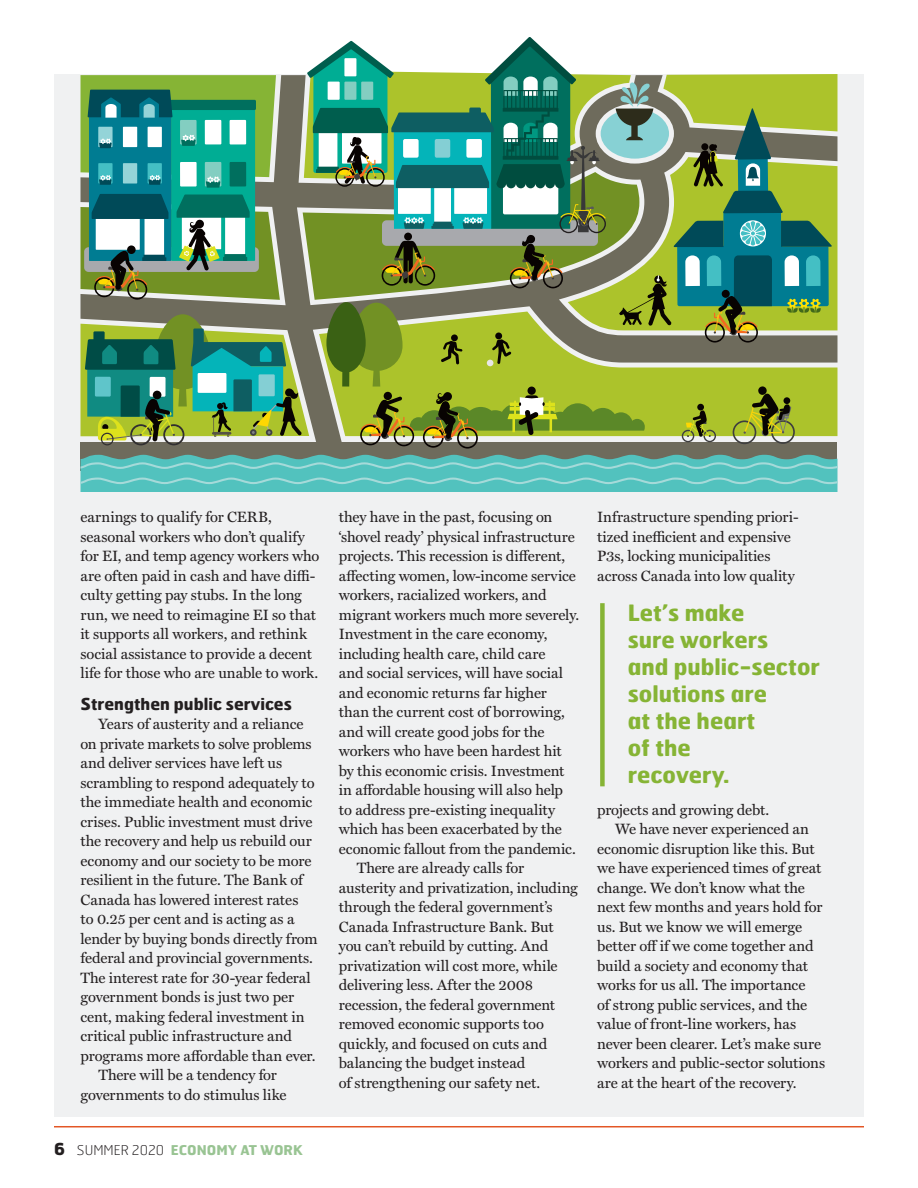
<style>
.page{position:relative;width:918px;height:1188px;background:#fff}
.page>*{position:absolute;margin:0;border:0;box-sizing:border-box;transform-origin:0 0}
.t1{font:700 22.5px/27px "Hermes FB";color:#86b435}
.t2{font:700 16.5px "Hermes FB";color:#231f20}
.t3{font:15px/19.5px "Miller Text";letter-spacing:-.005em;color:#231f20}
.t4{font:700 13.5px "Hermes FB";color:#99c493}
.s1{font-size:16.5px;color:#231f20}
.s2{font-weight:100;color:#231f20}
</style>
<div class="page">
<hr style="left:54px;top:1126px;width:810px;height:1px;background:#e35625">
<div style="left:54px;top:75px;width:810px;height:1042px;background:#f0f1f2"></div>
<div style="left:81px;top:442px;width:756px;height:28px;background:#6e6b5c"></div>
<svg style="left:81px;top:455px;width:756px;height:37px;background:#5dbfbb"></svg>
<svg style="left:81px;top:37px;width:756px;height:412px"></svg>
<div style="left:600px;top:603px;width:5px;height:183px;background:#86b435"></div>
<p class="t3" style="left:81px;top:508px;width:241px">earnings to qualify for CERB, seasonal workers who don’t qualify for EI, and temp agency workers who are often paid in cash and have diffi&shy;culty getting pay stubs. In the long run, we need to reimagine EI so that it supports all workers, and rethink social assistance to provide a decent life for those who are unable to work.</p>
<p class="t2" style="left:81px;top:693px;width:213px">Strengthen public services</p>
<p class="t3" style="left:99px;top:715px;width:207px">Years of austerity and a reliance</p>
<p class="t3" style="left:81px;top:734px;width:233px">on private markets to solve problems</p>
<p class="t3" style="left:81px;top:754px;width:203px">and deliver services have left us</p>
<p class="t3" style="left:81px;top:773px;width:236px">scrambling to respond adequately to</p>
<p class="t3" style="left:81px;top:793px;width:233px">the immediate health and economic</p>
<p class="t3" style="left:81px;top:812px;width:234px">crises. Public investment must drive</p>
<p class="t3" style="left:81px;top:832px;width:233px">the recovery and help us rebuild our</p>
<p class="t3" style="left:81px;top:851px;width:232px">economy and our society to be more</p>
<p class="t3" style="left:81px;top:871px;width:224px">resilient in the future. The Bank of</p>
<p class="t3" style="left:81px;top:890px;width:219px">Canada has lowered interest rates</p>
<p class="t3" style="left:81px;top:910px;width:216px">to 0.25 per cent and is acting as a</p>
<p class="t3" style="left:81px;top:929px;width:239px">lender by buying bonds directly from</p>
<p class="t3" style="left:81px;top:949px;width:234px">federal and provincial governments.</p>
<p class="t3" style="left:81px;top:968px;width:232px">The interest rate for 30-year federal</p>
<p class="t3" style="left:81px;top:988px;width:215px">government bonds is just two per</p>
<p class="t3" style="left:81px;top:1007px;width:226px">cent, making federal investment in</p>
<p class="t3" style="left:81px;top:1027px;width:213px">critical public infrastructure and</p>
<p class="t3" style="left:81px;top:1046px;width:237px">programs more affordable than ever.</p>
<p class="t3" style="left:99px;top:1066px;width:180px">There will be a tendency for</p>
<p class="t3" style="left:81px;top:1085px;width:208px">governments to do stimulus like</p>
<p class="t4" style="left:54px;top:1141px;width:250px"><span class="s1">6</span> <span class="s2">SUMMER 2020</span> ECONOMY AT WORK</p>
<p class="t3" style="left:339px;top:508px;width:215px">they have in the past, focusing on</p>
<p class="t3" style="left:339px;top:527px;width:238px">‘shovel ready’ physical infrastructure</p>
<p class="t3" style="left:339px;top:547px;width:228px">projects. This recession is different,</p>
<p class="t3" style="left:339px;top:566px;width:239px">affecting women, low-income service</p>
<p class="t3" style="left:339px;top:586px;width:209px">workers, racialized workers, and</p>
<p class="t3" style="left:339px;top:605px;width:242px">migrant workers much more severely.</p>
<p class="t3" style="left:339px;top:625px;width:210px">Investment in the care economy,</p>
<p class="t3" style="left:339px;top:644px;width:208px">including health care, child care</p>
<p class="t3" style="left:339px;top:664px;width:226px">and social services, will have social</p>
<p class="t3" style="left:339px;top:683px;width:210px">and economic returns far higher</p>
<p class="t3" style="left:339px;top:703px;width:228px">than the current cost of borrowing,</p>
<p class="t3" style="left:339px;top:722px;width:207px">and will create good jobs for the</p>
<p class="t3" style="left:339px;top:742px;width:225px">workers who have been hardest hit</p>
<p class="t3" style="left:339px;top:761px;width:227px">by this economic crisis. Investment</p>
<p class="t3" style="left:339px;top:781px;width:226px">in affordable housing will also help</p>
<p class="t3" style="left:339px;top:800px;width:218px">to address pre-existing inequality</p>
<p class="t3" style="left:339px;top:820px;width:225px">which has been exacerbated by the</p>
<p class="t3" style="left:339px;top:839px;width:239px">economic fallout from the pandemic.</p>
<p class="t3" style="left:357px;top:859px;width:169px">There are already calls for</p>
<p class="t3" style="left:339px;top:878px;width:241px">austerity and privatization, including</p>
<p class="t3" style="left:339px;top:898px;width:215px">through the federal government’s</p>
<p class="t3" style="left:339px;top:917px;width:217px">Canada Infrastructure Bank. But</p>
<p class="t3" style="left:339px;top:937px;width:211px">you can’t rebuild by cutting. And</p>
<p class="t3" style="left:339px;top:956px;width:220px">privatization will cost more, while</p>
<p class="t3" style="left:339px;top:976px;width:196px">delivering less. After the 2008</p>
<p class="t3" style="left:339px;top:995px;width:218px">recession, the federal government</p>
<p class="t3" style="left:339px;top:1015px;width:207px">removed economic supports too</p>
<p class="t3" style="left:339px;top:1034px;width:210px">quickly, and focused on cuts and</p>
<p class="t3" style="left:339px;top:1054px;width:188px">balancing the budget instead</p>
<p class="t3" style="left:339px;top:1073px;width:203px">of strengthening our safety net.</p>
<p class="t3" style="left:597px;top:508px;width:203px">Infrastructure spending priori&shy;tized inefficient and expensive<br>P3s, locking municipalities across Canada into low quality</p>
<h1 class="t1" style="left:628px;top:598px;width:194px">Let’s make<br>sure workers<br>and public-sector solutions are<br>at the heart<br>of the<br>recovery.</h1>
<p class="t3" style="left:597px;top:800px;width:174px">projects and growing debt.</p>
<p class="t3" style="left:615px;top:820px;width:195px">We have never experienced an</p>
<p class="t3" style="left:597px;top:839px;width:219px">economic disruption like this. But</p>
<p class="t3" style="left:597px;top:859px;width:226px">we have experienced times of great</p>
<p class="t3" style="left:597px;top:878px;width:209px">change. We don’t know what the</p>
<p class="t3" style="left:597px;top:898px;width:227px">next few months and years hold for</p>
<p class="t3" style="left:597px;top:917px;width:207px">us. But we know we will emerge</p>
<p class="t3" style="left:597px;top:937px;width:218px">better off if we come together and</p>
<p class="t3" style="left:597px;top:956px;width:212px">build a society and economy that</p>
<p class="t3" style="left:597px;top:976px;width:210px">works for us all. The importance</p>
<p class="t3" style="left:597px;top:995px;width:212px">of strong public services, and the</p>
<p class="t3" style="left:597px;top:1015px;width:201px">value of front-line workers, has</p>
<p class="t3" style="left:597px;top:1034px;width:225px">never been clearer. Let’s make sure</p>
<p class="t3" style="left:597px;top:1054px;width:230px">workers and public-sector solutions</p>
<p class="t3" style="left:597px;top:1073px;width:201px">are at the heart of the recovery.</p>
</div>
